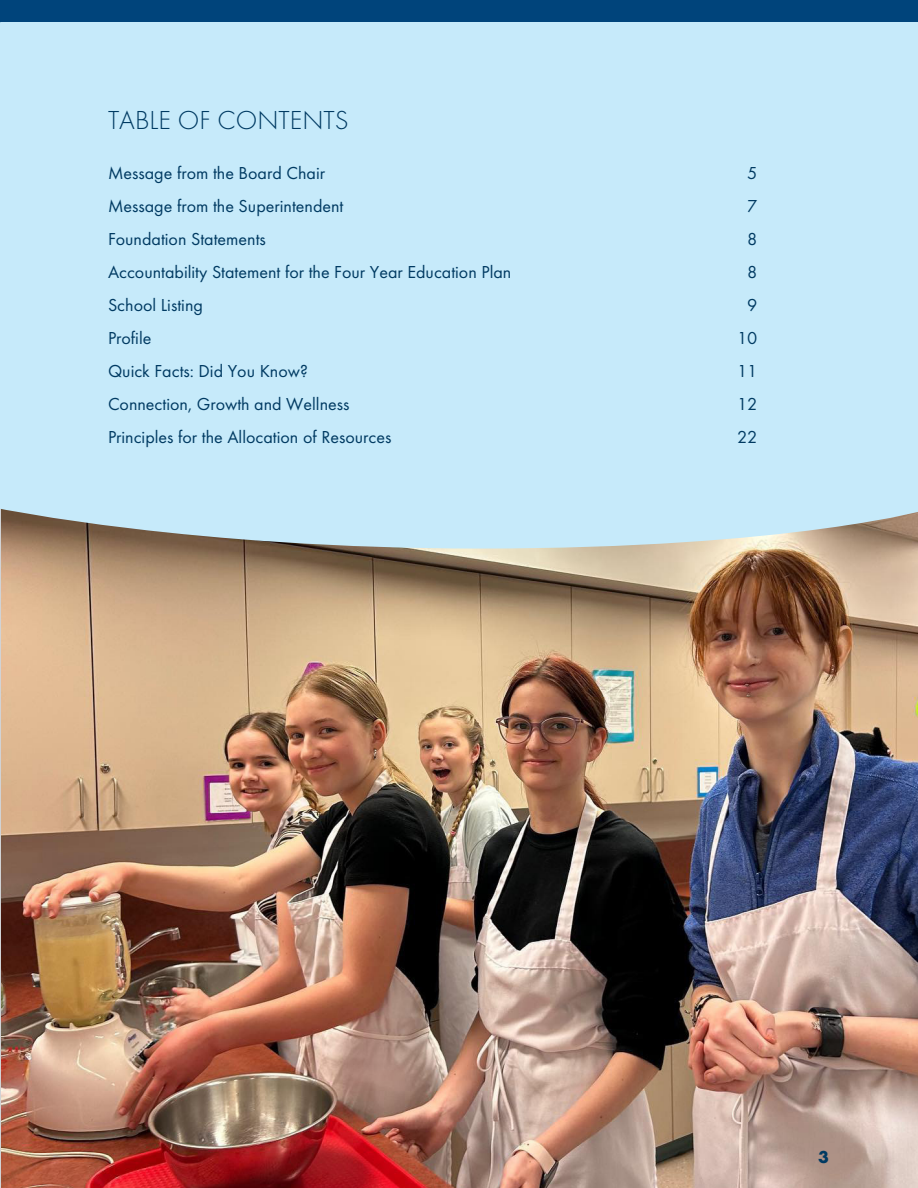
<style>
.page{position:relative;width:918px;height:1188px;background:#fff}
.page>*{position:absolute;margin:0;border:0;box-sizing:border-box;transform-origin:0 0}
.heading{font:300 27px "Futura PT";color:#003a62}
.t1{font:18px "Futura PT";color:#003a62}
.t2{font:700 18px "Futura PT";color:#003a62}
</style>
<div class="page">
<img style="left:1px;top:549px;width:917px;height:639px">
<div style="left:0;top:22px;width:918px;height:527px;background:#c6eafa"></div>
<div style="left:0;top:0;width:918px;height:22px;background:#00447b"></div>
<p class="heading" style="left:108px;top:104px;width:242px">TABLE OF CONTENTS</p>
<p class="t1" style="left:108px;top:162px;width:219px">Message from the Board Chair</p>
<p class="t1" style="left:747px;top:162px;width:12px">5</p>
<p class="t1" style="left:108px;top:195px;width:237px">Message from the Superintendent</p>
<p class="t1" style="left:747px;top:195px;width:12px">7</p>
<p class="t1" style="left:108px;top:228px;width:159px">Foundation Statements</p>
<p class="t1" style="left:747px;top:228px;width:12px">8</p>
<p class="t1" style="left:108px;top:261px;width:405px">Accountability Statement for the Four Year Education Plan</p>
<p class="t1" style="left:747px;top:261px;width:12px">8</p>
<p class="t1" style="left:108px;top:294px;width:96px">School Listing</p>
<p class="t1" style="left:747px;top:294px;width:12px">9</p>
<p class="t1" style="left:108px;top:327px;width:45px">Profile</p>
<p class="t1" style="left:737px;top:327px;width:22px">10</p>
<p class="t1" style="left:108px;top:360px;width:201px">Quick Facts: Did You Know?</p>
<p class="t1" style="left:737px;top:360px;width:22px">11</p>
<p class="t1" style="left:108px;top:393px;width:243px">Connection, Growth and Wellness</p>
<p class="t1" style="left:737px;top:393px;width:22px">12</p>
<p class="t1" style="left:108px;top:426px;width:285px">Principles for the Allocation of Resources</p>
<p class="t1" style="left:737px;top:426px;width:22px">22</p>
<p class="t2" style="left:818px;top:1145px;width:12px">3</p>
</div>
